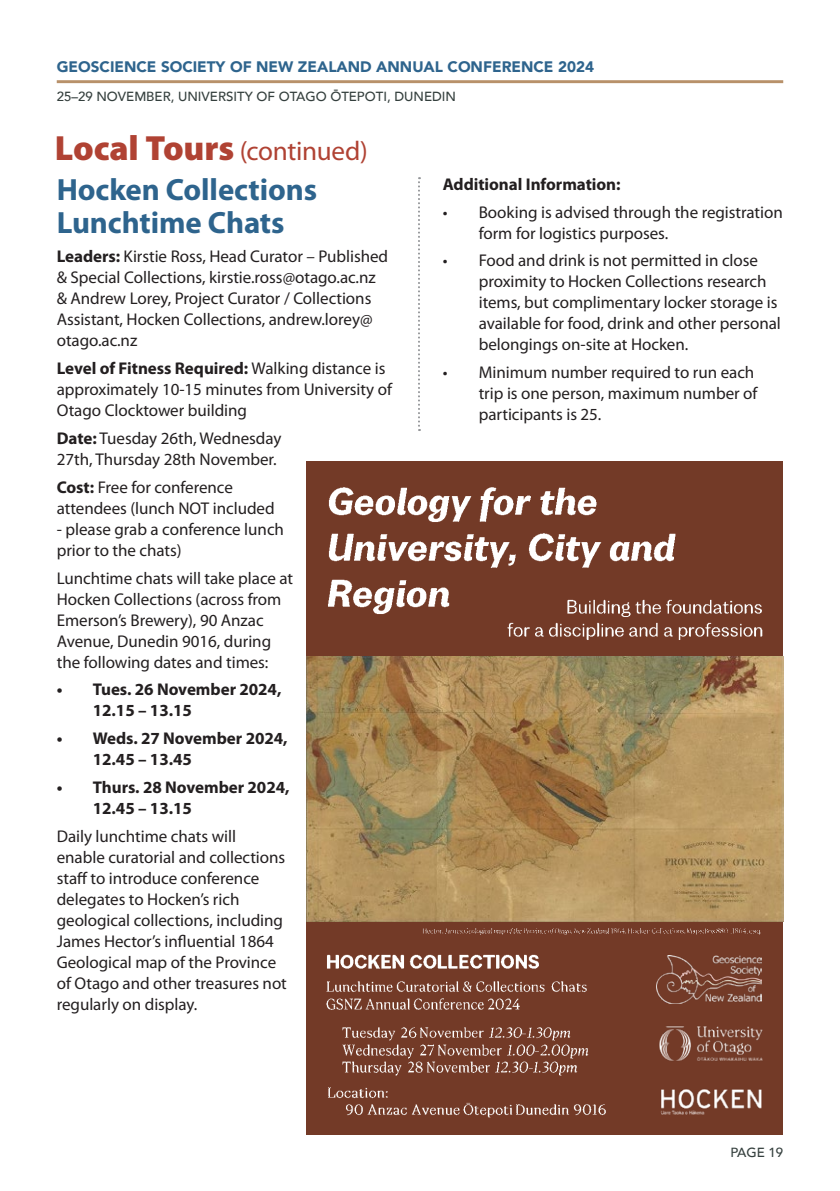
<style>
.page{position:relative;width:840px;height:1191px;background:#fff}
.page>*{position:absolute;margin:0;border:0;box-sizing:border-box;transform-origin:0 0}
.t1{font:700 30.8px/33px "Myriad Pro";letter-spacing:-.005em;color:#2e648d}
.t2{font:27.2px "Myriad Pro";letter-spacing:-.015em;color:#b04233}
.t3{font:17px/21px "Myriad Pro";letter-spacing:-.005em;color:#231f20}
.t4{font:700 17px/21px "Myriad Pro";letter-spacing:-.005em;color:#231f20}
.t5{font:900 15.2px "Avenir";color:#2e648d}
.t6{font:500 13.2px "Avenir";color:#343f3d}
.s1{font-weight:900;font-size:35.2px}
.s2{font-weight:700}
</style>
<div class="page">
<hr style="left:57px;top:80px;width:725px;height:3px;background:#b8916a">
<svg style="left:418px;top:177px;width:2px;height:254px"></svg>
<div style="left:306px;top:461px;width:476px;height:673px;background:#733a27"></div>
<img style="left:328px;top:487px;width:269px;height:35px">
<img style="left:328px;top:533px;width:348px;height:35px">
<img style="left:328px;top:579px;width:122px;height:35px">
<img style="left:306px;top:656px;width:476px;height:265px">
<img style="left:423px;top:928px;width:41px;height:6px">
<img style="left:464px;top:928px;width:144px;height:6px">
<img style="left:608px;top:928px;width:78px;height:6px">
<img style="left:687px;top:928px;width:28px;height:6px">
<img style="left:716px;top:928px;width:32px;height:6px">
<svg style="left:749px;top:930px;width:12px;height:4px"></svg>
<img style="left:567px;top:599px;width:195px;height:18px">
<img style="left:507px;top:622px;width:256px;height:18px">
<img style="left:327px;top:954px;width:212px;height:15px">
<img style="left:326px;top:981px;width:261px;height:12px">
<img style="left:326px;top:998px;width:194px;height:12px">
<img style="left:342px;top:1027px;width:53px;height:13px">
<img style="left:401px;top:1027px;width:16px;height:11px">
<img style="left:420px;top:1027px;width:64px;height:12px">
<img style="left:489px;top:1027px;width:82px;height:13px">
<img style="left:521px;top:1027px;width:11px;height:13px">
<img style="left:342px;top:1040px;width:72px;height:17px">
<img style="left:420px;top:1044px;width:14px;height:12px">
<img style="left:438px;top:1044px;width:64px;height:12px">
<img style="left:507px;top:1040px;width:82px;height:17px">
<img style="left:534px;top:1040px;width:11px;height:17px">
<img style="left:342px;top:1057px;width:81px;height:18px">
<img style="left:427px;top:1061px;width:63px;height:12px">
<img style="left:495px;top:1057px;width:83px;height:18px">
<img style="left:528px;top:1057px;width:10px;height:18px">
<img style="left:328px;top:1087px;width:60px;height:12px">
<img style="left:346px;top:1104px;width:114px;height:12px">
<img style="left:463px;top:1102px;width:50px;height:15px">
<img style="left:516px;top:1104px;width:90px;height:12px">
<img style="left:659px;top:1026px;width:104px;height:35px">
<img style="left:660px;top:1089px;width:102px;height:26px">
<img style="left:656px;top:955px;width:105px;height:48px">
<p class="t5" style="left:57px;top:54px;width:538px">GEOSCIENCE SOCIETY OF NEW ZEALAND ANNUAL CONFERENCE 2024</p>
<p class="t6" style="left:57px;top:85px;width:400px">25–29 NOVEMBER, UNIVERSITY OF OTAGO ŌTEPOTI, DUNEDIN</p>
<h2 class="t2" style="left:55px;top:134px;width:314px"><span class="s1">Local Tours</span> (continued)</h2>
<h1 class="t1" style="left:57px;top:172px;width:262px">Hocken Collections<br>Lunchtime Chats</h1>
<p class="t3" style="left:57px;top:246px;width:333px"><span class="s2">Leaders:</span> Kirstie Ross, Head Curator – Published &amp; Special Collections, kirstie.ross@otago.ac.nz &amp; Andrew Lorey, Project Curator / Collections Assistant, Hocken Collections, andrew.lorey@ otago.ac.nz</p>
<p class="t3" style="left:57px;top:357px;width:336px"><span class="s2">Level of Fitness Required:</span> Walking distance is approximately 10-15 minutes from University of<br>Otago Clocktower building</p>
<p class="t3" style="left:57px;top:427px;width:226px"><span class="s2">Date:</span> Tuesday 26th, Wednesday<br>27th, Thursday 28th November.</p>
<p class="t3" style="left:57px;top:476px;width:219px"><span class="s2">Cost:</span> Free for conference attendees (lunch NOT included</p>
<p class="t3" style="left:57px;top:518px;width:229px">- please grab a conference lunch prior to the chats)</p>
<p class="t3" style="left:57px;top:567px;width:238px">Lunchtime chats will take place at<br>Hocken Collections (across from<br>Emerson’s Brewery), 90 Anzac<br>Avenue, Dunedin 9016, during the following dates and times:</p>
<p class="t4" style="left:93px;top:678px;width:190px;text-indent:-36px">• Tues. 26 November 2024,<br>12.15 – 13.15</p>
<p class="t4" style="left:93px;top:727px;width:196px;text-indent:-36px">• Weds. 27 November 2024,<br>12.45 – 13.45</p>
<p class="t4" style="left:93px;top:776px;width:198px;text-indent:-36px">• Thurs. 28 November 2024,<br>12.45 – 13.15</p>
<p class="t3" style="left:57px;top:825px;width:231px">Daily lunchtime chats will enable curatorial and collections staff to introduce conference delegates to Hocken’s rich geological collections, including<br>James Hector’s influential 1864<br>Geological map of the Province of Otago and other treasures not regularly on display.</p>
<p class="t4" style="left:442px;top:173px;width:179px">Additional Information:</p>
<p class="t3" style="left:478px;top:201px;width:305px;text-indent:-36px">• Booking is advised through the registration form for logistics purposes.</p>
<p class="t3" style="left:478px;top:250px;width:303px;text-indent:-36px">• Food and drink is not permitted in close proximity to Hocken Collections research items, but complimentary locker storage is available for food, drink and other personal belongings on-site at Hocken.</p>
<p class="t3" style="left:478px;top:362px;width:280px;text-indent:-36px">• Minimum number required to run each trip is one person, maximum number of participants is 25.</p>
<p class="t6" style="left:730px;top:1141px;width:54px">PAGE 19</p>
</div>
